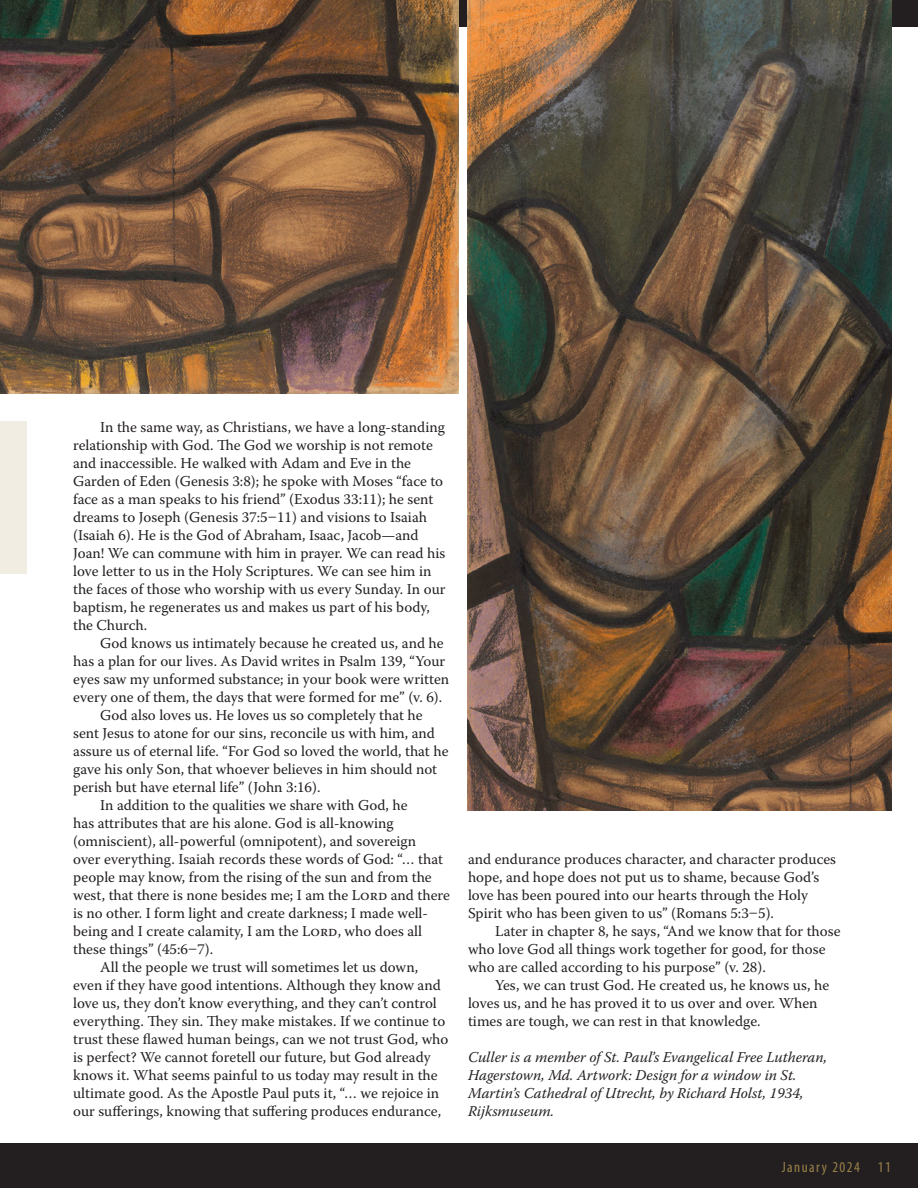
<style>
.page{position:relative;width:918px;height:1188px;background:#fff}
.page>*{position:absolute;margin:0;border:0;box-sizing:border-box;transform-origin:0 0}
.t1{font:15px/18px "Warnock Pro";color:#231f20}
.t2{font:italic 15px/18px "Warnock Pro";color:#231f20}
.t3{font:condensed 15px "Myriad Pro";letter-spacing:.1em;color:#988048}
</style>
<div class="page">
<div style="left:0;top:1143px;width:918px;height:45px;background:#231f20"></div>
<div style="left:0;top:0;width:918px;height:27px;background:#231f20"></div>
<img style="left:468px;top:0;width:423px;height:811px">
<img style="left:0;top:0;width:459px;height:394px">
<div style="left:0;top:421px;width:27px;height:153px;background:#f2ede3"></div>
<p class="t1" style="left:73px;top:418px;width:374px;text-indent:27px">In the same way, as Christians, we have a long-standing relationship with God. The God we worship is not remote and inaccessible. He walked with Adam and Eve in the Garden of Eden (Genesis 3:8); he spoke with Moses “face to face as a man speaks to his friend” (Exodus 33:11); he sent dreams to Joseph (Genesis 37:5–11) and visions to Isaiah (Isaiah 6). He is the God of Abraham, Isaac, Jacob—and Joan! We can commune with him in prayer. We can read his love letter to us in the Holy Scriptures. We can see him in the faces of those who worship with us every Sunday. In our baptism, he regenerates us and makes us part of his body, the Church.</p>
<p class="t1" style="left:73px;top:634px;width:378px;text-indent:27px">God knows us intimately because he created us, and he has a plan for our lives. As David writes in Psalm 139, “Your eyes saw my unformed substance; in your book were written every one of them, the days that were formed for me” (v. 6).</p>
<p class="t1" style="left:73px;top:706px;width:377px;text-indent:27px">God also loves us. He loves us so completely that he sent Jesus to atone for our sins, reconcile us with him, and assure us of eternal life. “For God so loved the world, that he gave his only Son, that whoever believes in him should not perish but have eternal life” (John 3:16).</p>
<p class="t1" style="left:73px;top:796px;width:378px;text-indent:27px">In addition to the qualities we share with God, he<br>has attributes that are his alone. God is all-knowing (omniscient), all-powerful (omnipotent), and sovereign<br>over everything. Isaiah records these words of God: “… that people may know, from the rising of the sun and from the west, that there is none besides me; I am the Lord and there is no other. I form light and create darkness; I made well&shy;being and I create calamity, I am the Lord, who does all these things” (45:6–7).</p>
<p class="t1" style="left:73px;top:958px;width:377px;text-indent:27px">All the people we trust will sometimes let us down, even if they have good intentions. Although they know and love us, they don’t know everything, and they can’t control everything. They sin. They make mistakes. If we continue to trust these flawed human beings, can we not trust God, who is perfect? We cannot foretell our future, but God already knows it. What seems painful to us today may result in the ultimate good. As the Apostle Paul puts it, “… we rejoice in our sufferings, knowing that suffering produces endurance,</p>
<p class="t1" style="left:468px;top:850px;width:370px">and endurance produces character, and character produces hope, and hope does not put us to shame, because God’s love has been poured into our hearts through the Holy Spirit who has been given to us” (Romans 5:3–5).</p>
<p class="t1" style="left:468px;top:922px;width:374px;text-indent:27px">Later in chapter 8, he says, “And we know that for those who love God all things work together for good, for those who are called according to his purpose” (v. 28).</p>
<p class="t1" style="left:468px;top:976px;width:363px;text-indent:27px">Yes, we can trust God. He created us, he knows us, he loves us, and he has proved it to us over and over. When times are tough, we can rest in that knowledge.</p>
<p class="t2" style="left:468px;top:1048px;width:361px">Culler is a member of St. Paul’s Evangelical Free Lutheran, Hagerstown, Md. Artwork: Design for a window in St.<br>Martin’s Cathedral of Utrecht, by Richard Holst, 1934, Rijksmuseum.</p>
<p class="t3" style="left:782px;top:1158px;width:111px">January 2024 11</p>
</div>
